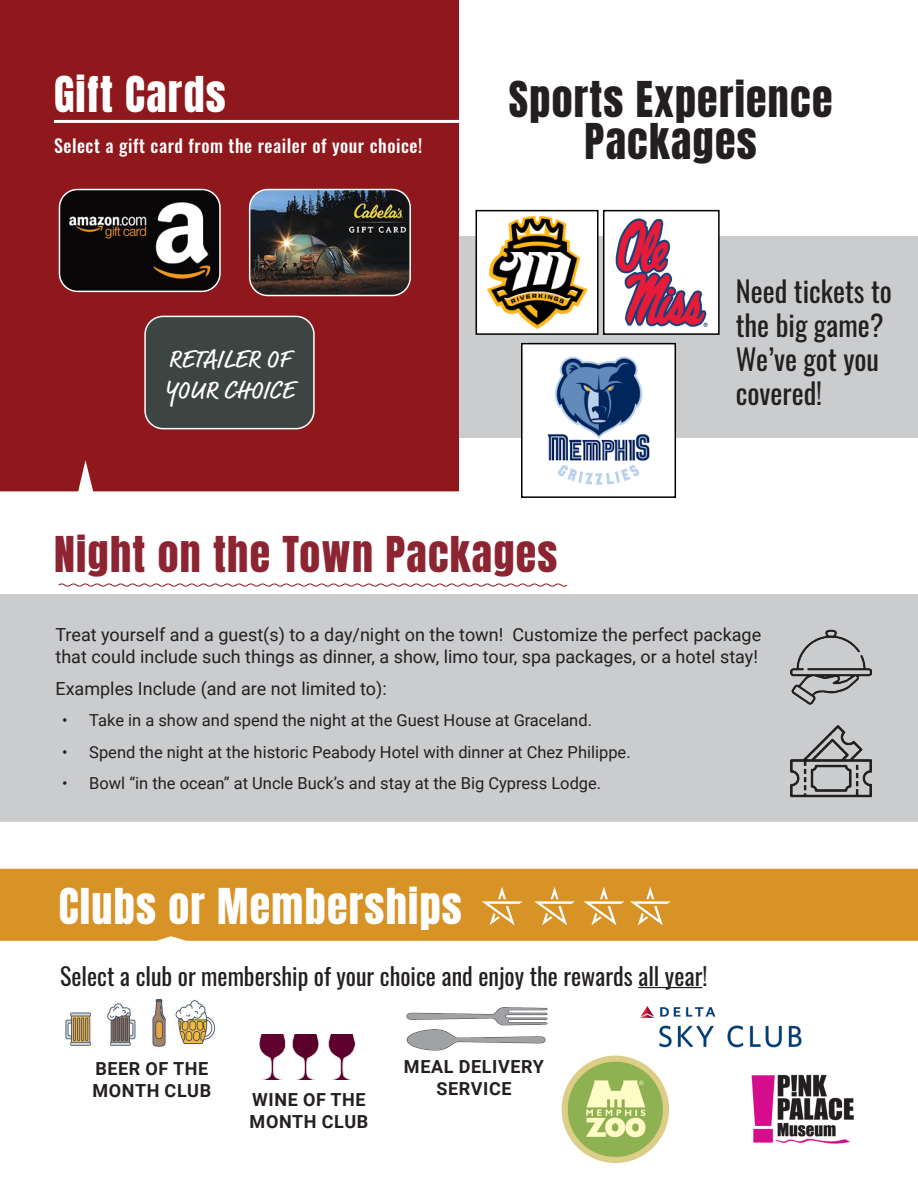
<style>
.page{position:relative;width:918px;height:1188px;background:#fff}
.page>*{position:absolute;margin:0;border:0;box-sizing:border-box;transform-origin:0 0}
.t1{font:42px "Anton";letter-spacing:.03em;color:#fff}
.t2{font:42px/42px "Anton";letter-spacing:.03em;color:#231f20;text-align:center}
.t3{font:42px "Anton";letter-spacing:.03em;color:#8d2431}
.t4{font:28.5px/34.2px "Oswald";color:#231f20}
.t5{font:25.5px/30.6px "Market OT";color:#fff}
.t6{font:24px "Oswald";color:#231f20}
.t7{font:18px/22.5px "Roboto";color:#231f20}
.t8{font:700 18px/21.6px "Roboto";letter-spacing:.035em;color:#231f20}
.t9{font:500 18px "Oswald";letter-spacing:.03em;color:#fff}
.t10{font:16.5px "Roboto";color:#231f20}
</style>
<div class="page">
<div style="left:459px;top:236px;width:459px;height:202px;background:#caccce"></div>
<div style="left:0;top:0;width:459px;height:491px;background:#8e181b"></div>
<hr style="left:54px;top:120px;width:405px;height:3px;background:#fff">
<svg style="left:58px;top:583px;width:510px;height:4px"></svg>
<img style="left:59px;top:190px;width:161px;height:101px">
<div style="left:59px;top:189px;width:162px;height:103px;border:2px solid #fff;border-radius:18px"></div>
<img style="left:250px;top:190px;width:160px;height:106px">
<div style="left:249px;top:189px;width:162px;height:107px;border:2px solid #fff;border-radius:18px"></div>
<div style="left:145px;top:316px;width:169px;height:113px;background:#3d4543;border-radius:18px"></div>
<div style="left:144px;top:316px;width:171px;height:113px;border:2px solid #fff;border-radius:18px"></div>
<hr style="left:638px;top:987px;width:64px;height:1px;background:#231f20">
<div style="left:0;top:869px;width:918px;height:72px;background:#d89326"></div>
<img style="left:65px;top:998px;width:151px;height:49px">
<img style="left:260px;top:1034px;width:94px;height:46px">
<img style="left:641px;top:1006px;width:161px;height:41px">
<img style="left:406px;top:1007px;width:142px;height:44px">
<svg style="left:482px;top:887px;width:40px;height:38px;background:#dfa74e"></svg>
<svg style="left:534px;top:887px;width:41px;height:38px;background:#dea64d"></svg>
<svg style="left:584px;top:887px;width:40px;height:38px;background:#dfa74e"></svg>
<svg style="left:630px;top:887px;width:41px;height:38px;background:#dea64d"></svg>
<div style="left:1px;top:595px;width:916px;height:226px;background:#caccce"></div>
<div style="left:0;top:594px;width:918px;height:228px;border:2px solid #caccce"></div>
<img style="left:791px;top:629px;width:81px;height:76px">
<img style="left:791px;top:725px;width:81px;height:73px">
<div style="left:476px;top:211px;width:122px;height:123px;background:#fff"></div>
<img style="left:486px;top:217px;width:102px;height:111px">
<div style="left:476px;top:210px;width:123px;height:125px;border:2px solid #000"></div>
<img style="left:524px;top:346px;width:149px;height:139px">
<div style="left:521px;top:343px;width:155px;height:155px;border:2px solid #000"></div>
<div style="left:604px;top:211px;width:115px;height:123px;background:#fff"></div>
<img style="left:615px;top:218px;width:93px;height:108px">
<div style="left:603px;top:210px;width:117px;height:125px;border:2px solid #000"></div>
<img style="left:561px;top:1056px;width:108px;height:107px">
<img style="left:751px;top:1074px;width:103px;height:70px">
<p class="t1" style="left:54px;top:73px;width:173px">Gift Cards</p>
<p class="t9" style="left:54px;top:137px;width:370px">Select a gift card from the reailer of your choice!</p>
<p class="t5" style="left:164px;top:346px;width:131px">RETAILER OF<br>YOUR CHOICE</p>
<p class="t2" style="left:509px;top:82px;width:325px">Sports Experience<br>Packages</p>
<p class="t4" style="left:736px;top:271px;width:158px">Need tickets to the big game?<br>We’ve got you covered!</p>
<p class="t3" style="left:54px;top:533px;width:505px">Night on the Town Packages</p>
<p class="t7" style="left:56px;top:622px;width:707px">Treat yourself and a guest(s) to a day/night on the town! Customize the perfect package that could include such things as dinner, a show, limo tour, spa packages, or a hotel stay!</p>
<p class="t7" style="left:56px;top:676px;width:333px">Examples Include (and are not limited to):</p>
<p class="t10" style="left:62px;top:709px;width:531px">• Take in a show and spend the night at the Guest House at Graceland.</p>
<p class="t10" style="left:62px;top:740px;width:570px">• Spend the night at the historic Peabody Hotel with dinner at Chez Philippe.</p>
<p class="t10" style="left:62px;top:772px;width:541px">• Bowl “in the ocean” at Uncle Buck’s and stay at the Big Cypress Lodge.</p>
<p class="t1" style="left:59px;top:885px;width:405px">Clubs or Memberships</p>
<p class="t6" style="left:60px;top:955px;width:649px">Select a club or membership of your choice and enjoy the rewards all year!</p>
<p class="t8" style="left:92px;top:1057px;width:120px">BEER OF THE<br>MONTH CLUB</p>
<p class="t8" style="left:250px;top:1088px;width:120px">WINE OF THE<br>MONTH CLUB</p>
<p class="t8" style="left:404px;top:1055px;width:142px;text-align:center">MEAL DELIVERY<br>SERVICE</p>
</div>
